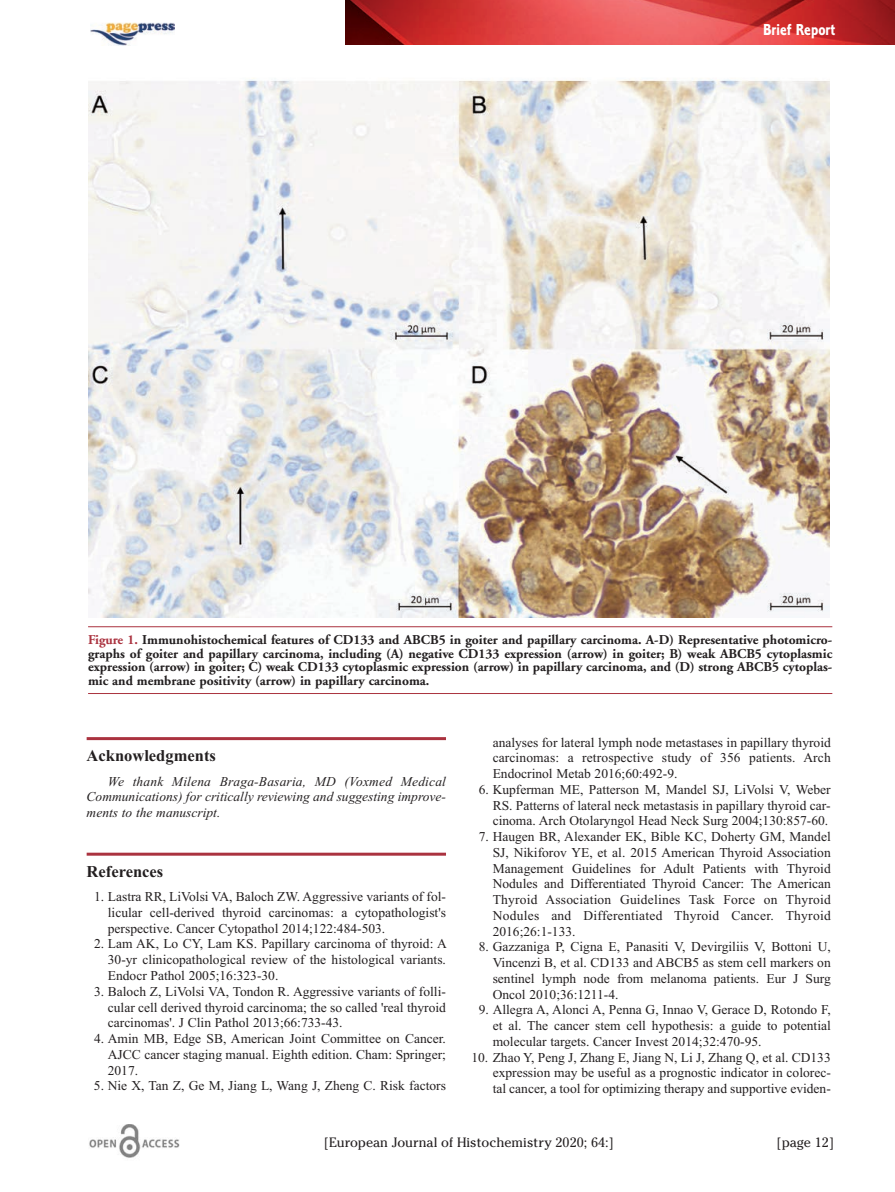
<style>
.page{position:relative;width:895px;height:1192px;background:#fff}
.page>*{position:absolute;margin:0;border:0;box-sizing:border-box;transform-origin:0 0}
.t1{font:700 16.5px "Times New Roman";color:#231f20}
.t2{font:16.5px "Corinthian Bold Condensed Plain";color:#fff}
.t3{font:13.5px/15.8px "Times New Roman";color:#231f20;text-align:justify}
.t4{font:700 13.5px/13.5px "Adobe Garamond";color:#231f20;text-align:justify}
.t5{font:italic 13.5px/15.8px "Times New Roman";color:#231f20;text-align:justify}
.t6{font:13.5px "Cheltenham";color:#231f20}
.s1{color:#aa323f}
</style>
<div class="page">
<svg style="left:345px;top:0;width:550px;height:45px"></svg>
<img style="left:90px;top:22px;width:84px;height:24px">
<img style="left:89px;top:1124px;width:91px;height:34px">
<hr style="left:88px;top:626px;width:744px;height:1px;background:#aa323f">
<hr style="left:88px;top:693px;width:744px;height:1px;background:#aa323f">
<img style="left:89px;top:78px;width:740px;height:540px">
<hr style="left:87px;top:737px;width:359px;height:3px;background:#aa323f">
<hr style="left:87px;top:853px;width:359px;height:3px;background:#aa323f">
<p class="t2" style="left:763px;top:24px;width:74px">Brief Report</p>
<p class="t4" style="left:88px;top:634px;width:746px"><span class="s1">Figure 1.</span> Immunohistochemical features of CD133 and ABCB5 in goiter and papillary carcinoma. A-D) Representative photomicro&shy;graphs of goiter and papillary carcinoma, including (A) negative CD133 expression (arrow) in goiter; B) weak ABCB5 cytoplasmic expression (arrow) in goiter; C) weak CD133 cytoplasmic expression (arrow) in papillary carcinoma, and (D) strong ABCB5 cytoplas&shy;mic and membrane positivity (arrow) in papillary carcinoma.</p>
<p class="t1" style="left:87px;top:746px;width:131px">Acknowledgments</p>
<p class="t5" style="left:87px;top:773px;width:361px;text-indent:21px">We thank Milena Braga-Basaria, MD (Voxmed Medical Communications) for critically reviewing and suggesting improve&shy;ments to the manuscript.</p>
<p class="t1" style="left:87px;top:861px;width:78px">References</p>
<p class="t3" style="left:108px;top:889px;width:340px;text-indent:-14px">1. Lastra RR, LiVolsi VA, Baloch ZW. Aggressive variants of fol&shy;licular cell-derived thyroid carcinomas: a cytopathologist's perspective. Cancer Cytopathol 2014;122:484-503.</p>
<p class="t3" style="left:108px;top:936px;width:340px;text-indent:-14px">2. Lam AK, Lo CY, Lam KS. Papillary carcinoma of thyroid: A 30-yr clinicopathological review of the histological variants.<br>Endocr Pathol 2005;16:323-30.</p>
<p class="t3" style="left:108px;top:983px;width:340px;text-indent:-14px">3. Baloch Z, LiVolsi VA, Tondon R. Aggressive variants of folli&shy;cular cell derived thyroid carcinoma; the so called 'real thyroid carcinomas'. J Clin Pathol 2013;66:733-43.</p>
<p class="t3" style="left:108px;top:1030px;width:340px;text-indent:-14px">4. Amin MB, Edge SB, American Joint Committee on Cancer.<br>AJCC cancer staging manual. Eighth edition. Cham: Springer; 2017.</p>
<p class="t3" style="left:94px;top:1078px;width:353px">5. Nie X, Tan Z, Ge M, Jiang L, Wang J, Zheng C. Risk factors</p>
<p class="t3" style="left:493px;top:734px;width:340px">analyses for lateral lymph node metastases in papillary thyroid carcinomas: a retrospective study of 356 patients. Arch Endocrinol Metab 2016;60:492-9.</p>
<p class="t3" style="left:493px;top:781px;width:340px;text-indent:-14px">6. Kupferman ME, Patterson M, Mandel SJ, LiVolsi V, Weber RS. Patterns of lateral neck metastasis in papillary thyroid car&shy;cinoma. Arch Otolaryngol Head Neck Surg 2004;130:857-60.</p>
<p class="t3" style="left:493px;top:828px;width:340px;text-indent:-14px">7. Haugen BR, Alexander EK, Bible KC, Doherty GM, Mandel SJ, Nikiforov YE, et al. 2015 American Thyroid Association Management Guidelines for Adult Patients with Thyroid Nodules and Differentiated Thyroid Cancer: The American Thyroid Association Guidelines Task Force on Thyroid Nodules and Differentiated Thyroid Cancer. Thyroid 2016;26:1-133.</p>
<p class="t3" style="left:493px;top:939px;width:340px;text-indent:-14px">8. Gazzaniga P, Cigna E, Panasiti V, Devirgiliis V, Bottoni U, Vincenzi B, et al. CD133 and ABCB5 as stem cell markers on sentinel lymph node from melanoma patients. Eur J Surg Oncol 2010;36:1211-4.</p>
<p class="t3" style="left:493px;top:1002px;width:340px;text-indent:-14px">9. Allegra A, Alonci A, Penna G, Innao V, Gerace D, Rotondo F, et al. The cancer stem cell hypothesis: a guide to potential molecular targets. Cancer Invest 2014;32:470-95.</p>
<p class="t3" style="left:493px;top:1049px;width:340px;text-indent:-21px">10. Zhao Y, Peng J, Zhang E, Jiang N, Li J, Zhang Q, et al. CD133 expression may be useful as a prognostic indicator in colorec&shy;tal cancer, a tool for optimizing therapy and supportive eviden-</p>
<p class="t6" style="left:324px;top:1134px;width:292px">[European Journal of Histochemistry 2020; 64:]</p>
<p class="t6" style="left:776px;top:1134px;width:59px">[page 12]</p>
</div>
